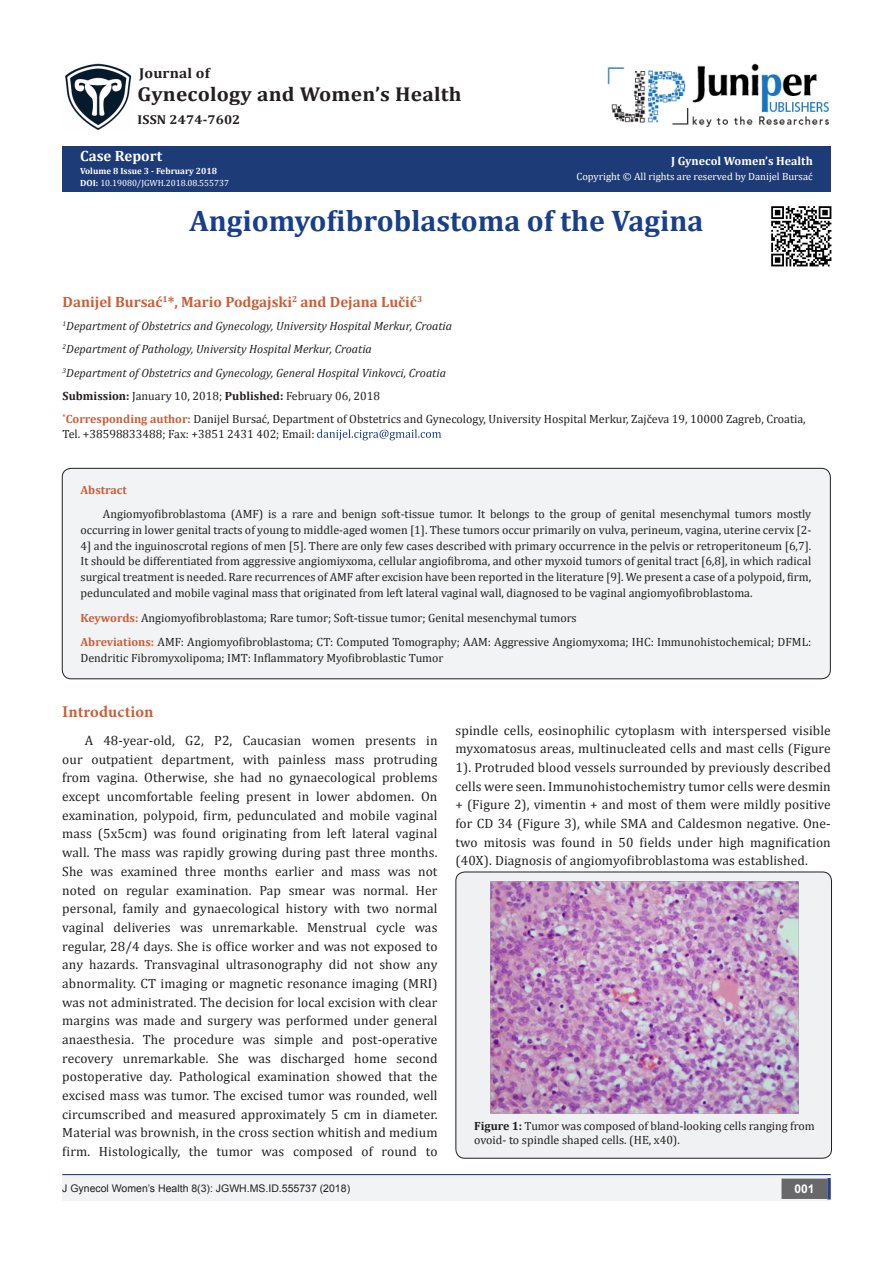
<style>
.page{position:relative;width:893px;height:1263px;background:#fff}
.page>*{position:absolute;margin:0;border:0;box-sizing:border-box;transform-origin:0 0}
.t1{font:700 29.85px "Cambria";color:#183f89}
.t2{font:700 20.1px "Cambria";letter-spacing:.01em;color:#231f20;scale:1.06 1}
.t3{font:700 16.5px "Minion Pro";letter-spacing:.005em;color:#ca5f37}
.t4{font:700 15px "Cambria";color:#ca5f37}
.t5{font:700 15px "Cambria";color:#fffefc}
.t6{font:700 14.4px "Cambria";letter-spacing:.01em;color:#231f20;scale:1.06 1}
.t7{font:13.5px/18.8px "Cambria";letter-spacing:.01em;color:#231f20;text-align:justify}
.t8{font:700 12.9px "Cambria";letter-spacing:.01em;color:#231f20;scale:1.06 1}
.t9{font:12px/15.8px "Cambria";color:#231f20}
.t10{font:italic 12px "Cambria";color:#231f20}
.t11{font:700 12px "Cambria";color:#fffefc}
.t12{font:700 12px "Cambria";color:#ca5f37}
.t13{font:700 12px "Arial";color:#fff}
.t14{font:10.5px "Arial";color:#231f20}
.t15{font:10.5px "Cambria";color:#fffefc}
.t16{font:9px "Cambria";color:#fff}
.t17{font:700 9px "Cambria";color:#fffefc}
.s1{font-weight:700}
.s2{color:#fff}
.s3{font-weight:700;color:#ca5f37}
</style>
<div class="page">
<div style="left:62px;top:147px;width:769px;height:45px;background:#1d3c77"></div>
<div style="left:62px;top:1175px;width:441px;height:26px;background:#f2f3f4"></div>
<div style="left:503px;top:1175px;width:328px;height:26px;background:#f2f3f4"></div>
<div style="left:782px;top:1179px;width:45px;height:19px;background:#68676a"></div>
<div style="left:781px;top:1178px;width:46px;height:21px;border:2px solid #68676a"></div>
<svg style="left:827px;top:1178px;width:4px;height:21px"></svg>
<img style="left:65px;top:63px;width:66px;height:67px">
<img style="left:607px;top:63px;width:222px;height:64px">
<hr style="left:62px;top:1174px;width:769px;height:1px;background:#253f8e">
<svg style="left:317px;top:429px;width:124px;height:11px"></svg>
<div style="left:62px;top:468px;width:768px;height:211px;background:#f2f3f4;border-radius:9px"></div>
<div style="left:62px;top:468px;width:769px;height:211px;border:1px solid #231f20;border-radius:9px"></div>
<div style="left:456px;top:872px;width:375px;height:286px;background:#f0f1f2;border-radius:9px"></div>
<div style="left:455px;top:872px;width:377px;height:286px;border:1px solid #231f20;border-radius:9px"></div>
<img style="left:490px;top:881px;width:309px;height:233px">
<img style="left:771px;top:206px;width:61px;height:61px">
<p class="t6" style="left:139px;top:63px;width:68px">Journal of</p>
<p class="t2" style="left:138px;top:80px;width:307px">Gynecology and Women’s Health</p>
<p class="t8" style="left:138px;top:110px;width:98px">ISSN 2474-7602</p>
<p class="t5" style="left:80px;top:146px;width:83px">Case Report</p>
<p class="t17" style="left:80px;top:164px;width:138px">Volume 8 Issue 3 - February 2018</p>
<p class="t16" style="left:80px;top:178px;width:150px"><span class="s1">DOI:</span> 10.19080/JGWH.2018.08.555737</p>
<p class="t11" style="left:671px;top:152px;width:143px">J Gynecol Women’s Health</p>
<p class="t15" style="left:576px;top:171px;width:238px">Copyright © All rights are reserved by <span class="s2">Danijel Bursać</span></p>
<p class="t1" style="left:189px;top:199px;width:516px">Angiomyofibroblastoma of the Vagina</p>
<p class="t4" style="left:63px;top:291px;width:361px">Danijel Bursać<sup>1</sup>*, Mario Podgajski<sup>2</sup> and Dejana Lučić<sup>3</sup></p>
<p class="t10" style="left:63px;top:318px;width:391px"><sup>1</sup>Department of Obstetrics and Gynecology, University Hospital Merkur, Croatia</p>
<p class="t10" style="left:63px;top:341px;width:311px"><sup>2</sup>Department of Pathology, University Hospital Merkur, Croatia</p>
<p class="t10" style="left:63px;top:364px;width:385px"><sup>3</sup>Department of Obstetrics and Gynecology, General Hospital Vinkovci, Croatia</p>
<p class="t9" style="left:63px;top:388px;width:319px"><span class="s1">Submission:</span> January 10, 2018; <span class="s1">Published:</span> February 06, 2018</p>
<p class="t9" style="left:63px;top:412px;width:745px;line-height:14.4px"><sup>*</sup><span class="s3">Corresponding author:</span> Danijel Bursać, Department of Obstetrics and Gynecology, University Hospital Merkur, Zajčeva 19, 10000 Zagreb, Croatia,<br>Tel. +38598833488; Fax: +3851 2431 402; Email:</p>
<p class="t12" style="left:81px;top:481px;width:48px">Abstract</p>
<p class="t9" style="left:81px;top:506px;width:732px;text-align:justify;text-indent:22px">Angiomyofibroblastoma (AMF) is a rare and benign soft-tissue tumor. It belongs to the group of genital mesenchymal tumors mostly occurring in lower genital tracts of young to middle-aged women [1]. These tumors occur primarily on vulva, perineum, vagina, uterine cervix [2- 4] and the inguinoscrotal regions of men [5]. There are only few cases described with primary occurrence in the pelvis or retroperitoneum [6,7].<br>It should be differentiated from aggressive angiomiyxoma, cellular angiofibroma, and other myxoid tumors of genital tract [6,8], in which radical surgical treatment is needed. Rare recurrences of AMF after excision have been reported in the literature [9]. We present a case of a polypoid, firm, pedunculated and mobile vaginal mass that originated from left lateral vaginal wall, diagnosed to be vaginal angiomyofibroblastoma.</p>
<p class="t9" style="left:81px;top:609px;width:498px"><span class="s3">Keywords:</span> Angiomyofibroblastoma; Rare tumor; Soft-tissue tumor; Genital mesenchymal tumors</p>
<p class="t9" style="left:81px;top:634px;width:732px"><span class="s3">Abreviations:</span> AMF: Angiomyofibroblastoma; CT: Computed Tomography; AAM: Aggressive Angiomyxoma; IHC: Immunohistochemical; DFML:<br>Dendritic Fibromyxolipoma; IMT: Inflammatory Myofibroblastic Tumor</p>
<p class="t3" style="left:62px;top:700px;width:93px">Introduction</p>
<p class="t7" style="left:62px;top:731px;width:377px;text-indent:22px">A 48-year-old, G2, P2, Caucasian women presents in our outpatient department, with painless mass protruding from vagina. Otherwise, she had no gynaecological problems except uncomfortable feeling present in lower abdomen. On examination, polypoid, firm, pedunculated and mobile vaginal mass (5x5cm) was found originating from left lateral vaginal wall. The mass was rapidly growing during past three months.<br>She was examined three months earlier and mass was not noted on regular examination. Pap smear was normal. Her personal, family and gynaecological history with two normal vaginal deliveries was unremarkable. Menstrual cycle was regular, 28/4 days. She is office worker and was not exposed to any hazards. Transvaginal ultrasonography did not show any abnormality. CT imaging or magnetic resonance imaging (MRI) was not administrated. The decision for local excision with clear margins was made and surgery was performed under general anaesthesia. The procedure was simple and post-operative recovery unremarkable. She was discharged home second postoperative day. Pathological examination showed that the excised mass was tumor. The excised tumor was rounded, well circumscribed and measured approximately 5 cm in diameter.<br>Material was brownish, in the cross section whitish and medium firm. Histologically, the tumor was composed of round to</p>
<p class="t7" style="left:455px;top:720px;width:377px">spindle cells, eosinophilic cytoplasm with interspersed visible myxomatosus areas, multinucleated cells and mast cells (Figure 1). Protruded blood vessels surrounded by previously described cells were seen. Immunohistochemistry tumor cells were desmin + (Figure 2), vimentin + and most of them were mildly positive for CD 34 (Figure 3), while SMA and Caldesmon negative. One&shy;two mitosis was found in 50 fields under high magnification (40X). Diagnosis of angiomyofibroblastoma was established.</p>
<p class="t9" style="left:474px;top:1118px;width:342px;line-height:14.4px"><span class="s1">Figure 1:</span> Tumor was composed of bland-looking cells ranging from ovoid- to spindle shaped cells. (HE, x40).</p>
<p class="t14" style="left:62px;top:1181px;width:289px">J Gynecol Women’s Health 8(3): JGWH.MS.ID.555737 (2018)</p>
<p class="t13" style="left:794px;top:1181px;width:22px">001</p>
</div>
